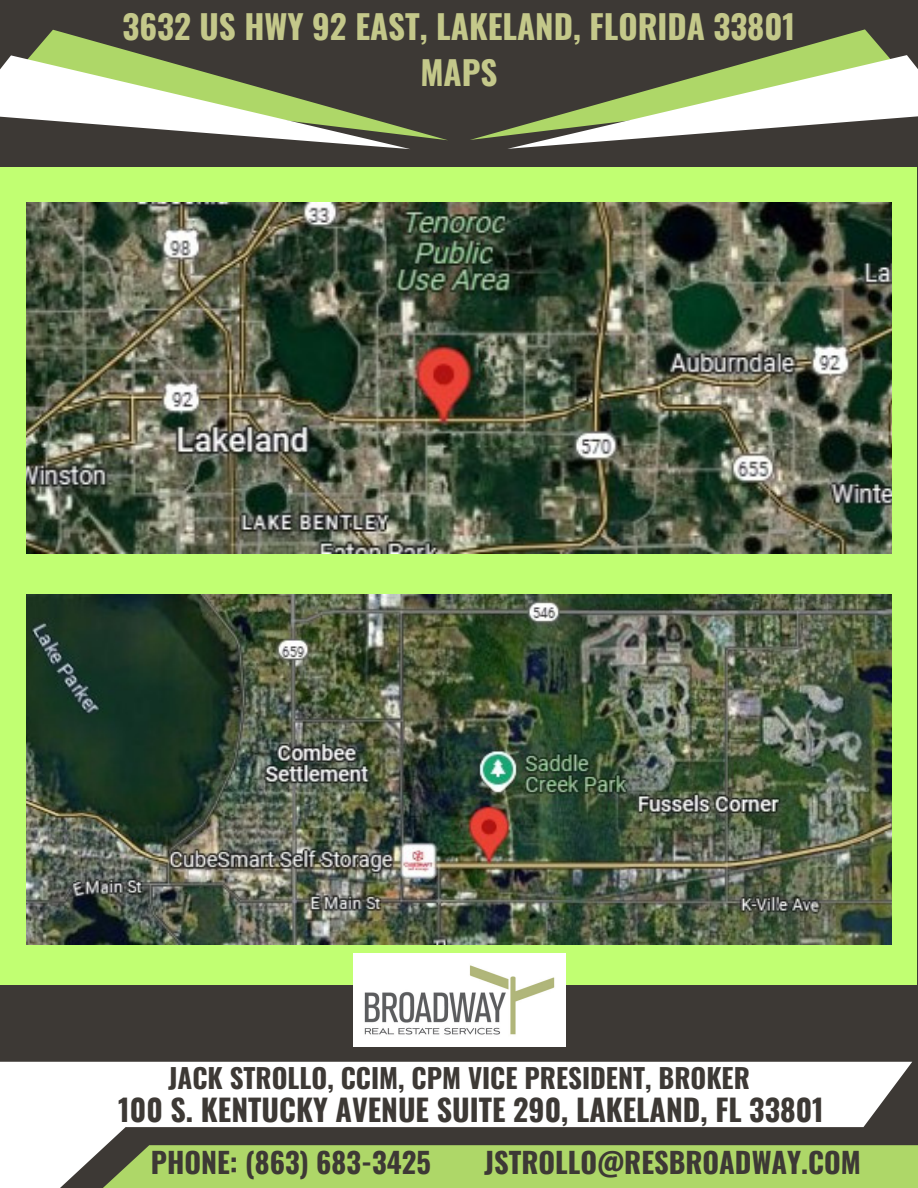
<style>
.page{position:relative;width:918px;height:1188px;background:#3d3935}
.page>*{position:absolute;margin:0;border:0;box-sizing:border-box;transform-origin:0 0}
.t1{font:700 33px/46.2px "Oswald";color:#c4c88a;text-align:center}
.t2{font:700 30px "Oswald";color:#3d3935}
.t3{font:700 28.5px "Oswald";color:#3d3935}
.t4{font:700 27px "Oswald";color:#3d3935}
</style>
<div class="page">
<svg style="left:470px;top:29px;width:417px;height:111px"></svg>
<svg style="left:507px;top:55px;width:411px;height:94px"></svg>
<svg style="left:31px;top:30px;width:416px;height:110px"></svg>
<svg style="left:0;top:55px;width:411px;height:95px"></svg>
<svg style="left:0;top:1062px;width:912px;height:126px;background:#c9d4b3"></svg>
<div style="left:0;top:168px;width:917px;height:817px;background:#c1ff72"></div>
<img style="left:26px;top:202px;width:865px;height:351px">
<img style="left:26px;top:594px;width:865px;height:351px">
<img style="left:354px;top:953px;width:211px;height:94px">
<h1 class="t1" style="left:123px;top:2px;width:674px">3632 US HWY 92 EAST, LAKELAND, FLORIDA 33801<br>MAPS</h1>
<p class="t4" style="left:168px;top:1057px;width:583px">JACK STROLLO, CCIM, CPM VICE PRESIDENT, BROKER</p>
<p class="t2" style="left:118px;top:1086px;width:707px">100 S. KENTUCKY AVENUE SUITE 290, LAKELAND, FL 33801</p>
<p class="t3" style="left:151px;top:1140px;width:281px">PHONE: (863) 683-3425</p>
<p class="t3" style="left:484px;top:1140px;width:378px">JSTROLLO@RESBROADWAY.COM</p>
</div>
